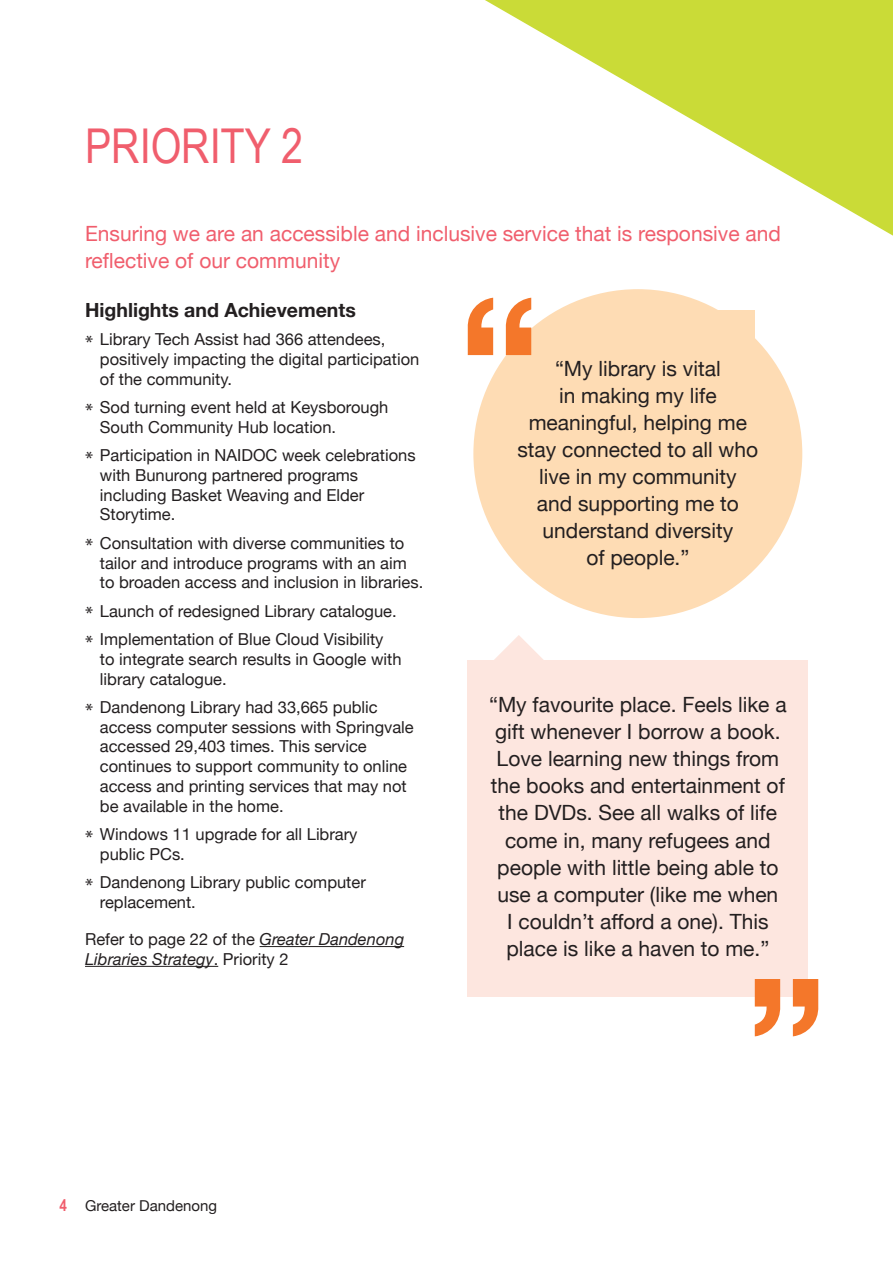
<style>
.page{position:relative;width:893px;height:1263px;background:#fff}
.page>*{position:absolute;margin:0;border:0;box-sizing:border-box;transform-origin:0 0}
.t1{font:48px "Arial Narrow";color:#f05e6d}
.t2{font:21px/27px "Helvetica Neue";color:#231f20;text-align:center}
.t3{font:21px/27px "Helvetica Neue";color:#f05e6d}
.t4{font:700 19.5px "Helvetica Neue";color:#231f20}
.t5{font:16.5px/19.8px "Helvetica Neue";color:#231f20}
.t6{font:italic 16.5px/19.8px "Helvetica Neue";color:#231f20}
.t7{font:15px "Helvetica Neue";color:#231f20}
.s1{font-family:"Myriad Pro";font-size:19.5px}
.s2{font-style:normal}
.s3{font-family:"Arial Narrow";font-weight:700;font-size:16.5px;color:#f05e6d}
</style>
<div class="page">
<svg style="left:485px;top:0;width:408px;height:310px"></svg>
<hr style="left:260px;top:946px;width:144px;height:1px;background:#231f20">
<hr style="left:85px;top:966px;width:133px;height:1px;background:#231f20">
<div style="left:473px;top:289px;width:329px;height:329px;background:#fedcb4;border-radius:50%"></div>
<div style="left:719px;top:310px;width:36px;height:37px;background:#fedcb4"></div>
<div style="left:468px;top:660px;width:340px;height:337px;background:#fde6df"></div>
<svg style="left:494px;top:635px;width:50px;height:25px"></svg>
<svg style="left:467px;top:298px;width:64px;height:57px"></svg>
<svg style="left:755px;top:979px;width:64px;height:57px"></svg>
<h1 class="t1" style="left:85px;top:110px;width:220px">PRIORITY 2</h1>
<p class="t3" style="left:85px;top:221px;width:697px">Ensuring we are an accessible and inclusive service that is responsive and reflective of our community</p>
<p class="t4" style="left:85px;top:294px;width:272px">Highlights and Achievements</p>
<p class="t5" style="left:100px;top:330px;width:321px;text-indent:-15px"><span class="s1">*</span> Library Tech Assist had 366 attendees, positively impacting the digital participation of the community.</p>
<p class="t5" style="left:100px;top:398px;width:290px;text-indent:-15px"><span class="s1">*</span> Sod turning event held at Keysborough<br>South Community Hub location.</p>
<p class="t5" style="left:100px;top:446px;width:317px;text-indent:-15px"><span class="s1">*</span> Participation in NAIDOC week celebrations with Bunurong partnered programs including Basket Weaving and Elder<br>Storytime.</p>
<p class="t5" style="left:100px;top:534px;width:325px;text-indent:-15px"><span class="s1">*</span> Consultation with diverse communities to tailor and introduce programs with an aim to broaden access and inclusion in libraries.</p>
<p class="t5" style="left:85px;top:597px;width:313px;line-height:28.3px"><span class="s1">*</span> Launch of redesigned Library catalogue. <span class="s1">*</span> Implementation of Blue Cloud Visibility</p>
<p class="t5" style="left:100px;top:650px;width:303px">to integrate search results in Google with library catalogue.</p>
<p class="t5" style="left:100px;top:698px;width:315px;text-indent:-15px"><span class="s1">*</span> Dandenong Library had 33,665 public access computer sessions with Springvale accessed 29,403 times. This service continues to support community to online access and printing services that may not be available in the home.</p>
<p class="t5" style="left:100px;top:825px;width:259px;text-indent:-15px"><span class="s1">*</span> Windows 11 upgrade for all Library public PCs.</p>
<p class="t5" style="left:100px;top:873px;width:267px;text-indent:-15px"><span class="s1">*</span> Dandenong Library public computer replacement.</p>
<p class="t6" style="left:85px;top:930px;width:321px"><span class="s2">Refer to page 22 of the</span> Greater Dandenong<br>Libraries Strategy<span class="s2">. Priority 2</span></p>
<p class="t2" style="left:517px;top:356px;width:242px">“My library is vital<br>in making my life meaningful, helping me stay connected to all who live in my community<br>and supporting me to understand diversity<br>of people.”</p>
<p class="t2" style="left:489px;top:693px;width:299px">“My favourite place. Feels like a gift whenever I borrow a book.<br>Love learning new things from the books and entertainment of the DVDs. See all walks of life come in, many refugees and people with little being able to use a computer (like me when<br>I couldn’t afford a one). This place is like a haven to me.”</p>
<p class="t7" style="left:60px;top:1195px;width:159px"><span class="s3">4</span> Greater Dandenong</p>
</div>
